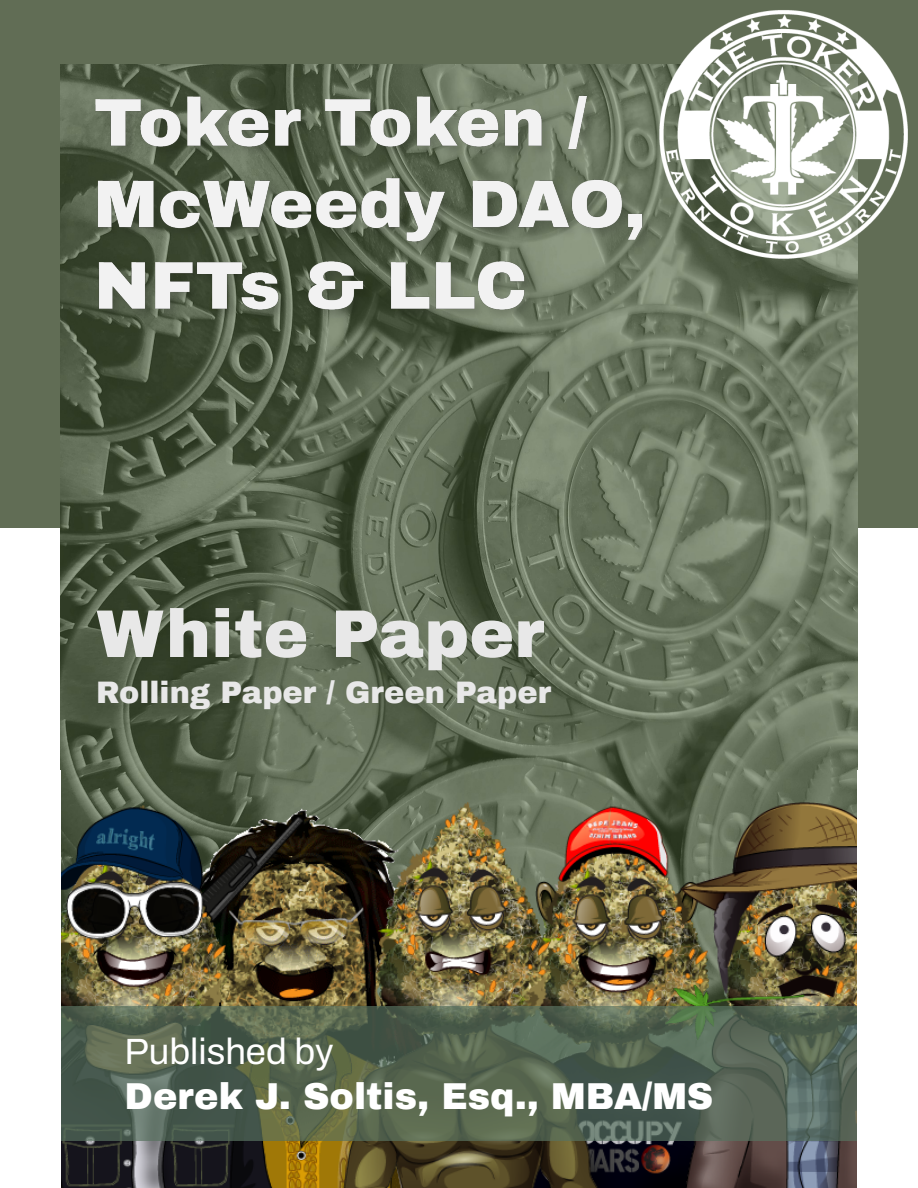
<style>
.page{position:relative;width:918px;height:1188px;background:#fff}
.page>*{position:absolute;margin:0;border:0;box-sizing:border-box;transform-origin:0 0}
.t1{font:900 67.5px "Archivo";color:#e8e8e8}
.t2{font:900 36.6px "Archivo";color:#fff}
.t3{font:600 36.6px "Archivo";color:#fff}
.t4{font:900 30.3px "Archivo";color:#e8e8e8}
</style>
<div class="page">
<div style="left:0;top:0;width:918px;height:527px;background:#616d55"></div>
<img style="left:61px;top:64px;width:796px;height:723px">
<img style="left:90px;top:82px;width:596px;height:257px">
<img style="left:503px;top:10px;width:405px;height:284px">
<img style="left:261px;top:783px;width:347px;height:405px">
<img style="left:61px;top:787px;width:280px;height:401px">
<img style="left:608px;top:783px;width:249px;height:405px">
<svg style="left:61px;top:1006px;width:796px;height:135px;background:#546451"></svg>
<h1 class="t1" style="left:96px;top:598px;width:449px">White Paper</h1>
<p class="t4" style="left:96px;top:677px;width:456px">Rolling Paper / Green Paper</p>
<p class="t3" style="left:125px;top:1032px;width:211px">Published by</p>
<p class="t2" style="left:125px;top:1077px;width:590px">Derek J. Soltis, Esq., MBA/MS</p>
</div>
